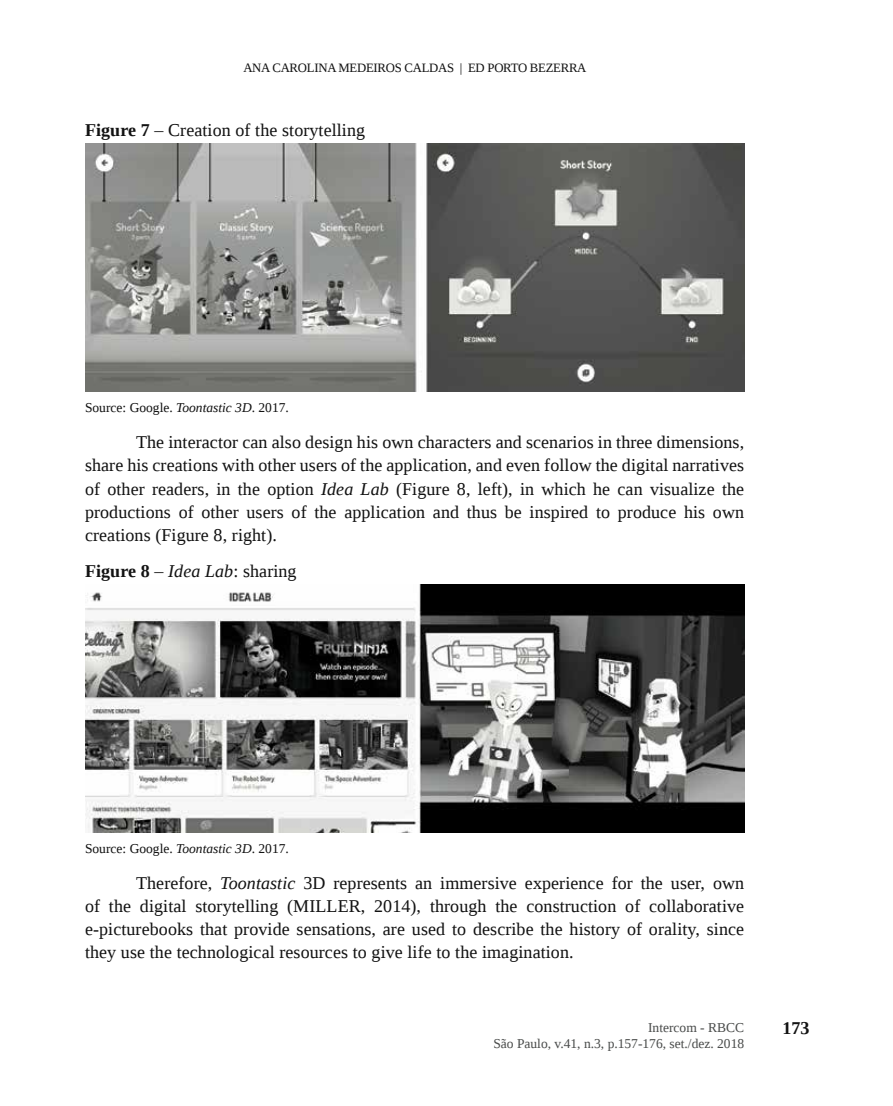
<style>
.page{position:relative;width:893px;height:1106px;background:#fff}
.page>*{position:absolute;margin:0;border:0;box-sizing:border-box;transform-origin:0 0}
.t1{font:18px/23.2px "Liberation Serif";letter-spacing:.005em;color:#121212;text-align:justify}
.t2{font:700 18px "Liberation Serif";color:#121212}
.t3{font:13.5px "Liberation Serif";color:#121212}
.t4{font:13.5px/16.2px "Liberation Serif";color:#4a4c4b;text-align:right}
.t5{font:12.75px "Liberation Serif";letter-spacing:-.02em;color:#121212}
.s1{font-weight:700}
.s2{font-style:italic}
</style>
<div class="page">
<img style="left:85px;top:144px;width:659px;height:247px">
<img style="left:85px;top:585px;width:659px;height:247px">
<p class="t5" style="left:243px;top:60px;width:345px">ANA CAROLINA MEDEIROS CALDAS | ED PORTO BEZERRA</p>
<p class="t1" style="left:85px;top:118px;width:282px"><span class="s1">Figure 7</span> – Creation of the storytelling</p>
<p class="t3" style="left:85px;top:399px;width:205px">Source: Google. <span class="s2">Toontastic 3D</span>. 2017.</p>
<p class="t1" style="left:85px;top:430px;width:661px;text-indent:51px">The interactor can also design his own characters and scenarios in three dimensions, share his creations with other users of the application, and even follow the digital narratives of other readers, in the option <span class="s2">Idea Lab</span> (Figure 8, left), in which he can visualize the productions of other users of the application and thus be inspired to produce his own creations (Figure 8, right).</p>
<p class="t1" style="left:85px;top:559px;width:213px"><span class="s1">Figure 8</span> – <span class="s2">Idea Lab</span>: sharing</p>
<p class="t3" style="left:85px;top:839px;width:205px">Source: Google. <span class="s2">Toontastic 3D</span>. 2017.</p>
<p class="t1" style="left:85px;top:871px;width:661px;text-indent:51px">Therefore, <span class="s2">Toontastic</span> 3D represents an immersive experience for the user, own of the digital storytelling (MILLER, 2014), through the construction of collaborative e-picturebooks that provide sensations, are used to describe the history of orality, since they use the technological resources to give life to the imagination.</p>
<p class="t4" style="left:493px;top:1018px;width:252px">Intercom - RBCC<br>São Paulo, v.41, n.3, p.157-176, set./dez. 2018</p>
<p class="t2" style="left:782px;top:1016px;width:28px">173</p>
</div>
